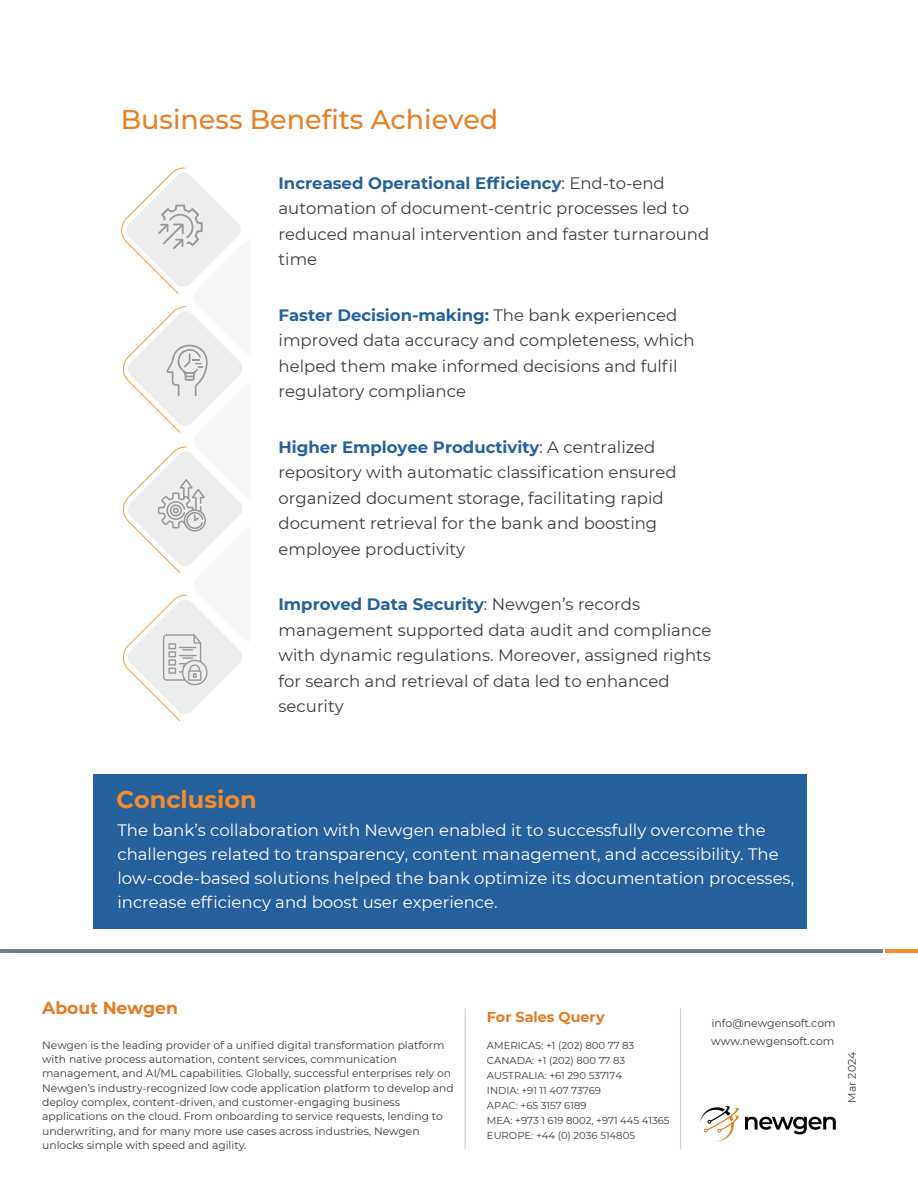
<style>
.page{position:relative;width:918px;height:1188px;background:#fff}
.page>*{position:absolute;margin:0;border:0;box-sizing:border-box;transform-origin:0 0}
.t1{font:500 27px "Montserrat";color:#e88027}
.t2{font:700 24px "Montserrat";color:#f68b29}
.t3{font:700 17.25px "Montserrat";color:#e37c25}
.t4{font:16.5px/25.5px "Montserrat";color:#3d3d3d}
.t5{font:16.5px/24px "Montserrat";color:#fff}
.t6{font:700 14.4px "Montserrat";color:#e37c25}
.t7{font:11.85px "Myriad Pro";color:#1a1a18;scale:.21 1}
.t8{font:10.95px/17.2px "Montserrat";color:#3b3b39}
.t9{font:10.8px/14.4px "Montserrat";color:#3b3b39}
.t10{font:10.05px/14.9px "Montserrat";color:#3b3b39}
.t11{font:8.55px "Myriad Pro";color:#1a1a18;scale:.34 1}
.s1{font-weight:700;color:#25629d}
.s2{font-size:10.95px}
</style>
<div class="page">
<hr style="left:0;top:950px;width:883px;height:3px;background:#6b838d">
<hr style="left:886px;top:950px;width:32px;height:3px;background:#f68b28">
<div style="left:93px;top:775px;width:714px;height:154px;background:#25629d"></div>
<hr style="left:11px;top:952px;width:870px;height:1px;background:#727373">
<hr style="left:680px;top:1009px;width:1px;height:140px;background:#cfcfce">
<hr style="left:465px;top:1009px;width:1px;height:140px;background:#cfcfce">
<svg style="left:745px;top:1117px;width:91px;height:17px"></svg>
<svg style="left:700px;top:1106px;width:39px;height:35px"></svg>
<svg style="left:121px;top:167px;width:121px;height:555px"></svg>
<h1 class="t1" style="left:121px;top:101px;width:379px">Business Benefits Achieved</h1>
<p class="t4" style="left:279px;top:169px;width:432px"><span class="s1">Increased Operational Efficiency</span>: End-to-end automation of document-centric processes led to reduced manual intervention and faster turnaround time</p>
<p class="t4" style="left:279px;top:301px;width:417px"><span class="s1">Faster Decision-making:</span> The bank experienced improved data accuracy and completeness, which helped them make informed decisions and fulfil regulatory compliance</p>
<p class="t4" style="left:279px;top:433px;width:400px"><span class="s1">Higher Employee Productivity</span>: A centralized repository with automatic classification ensured organized document storage, facilitating rapid document retrieval for the bank and boosting employee productivity</p>
<p class="t4" style="left:279px;top:591px;width:434px"><span class="s1">Improved Data Security</span>: Newgen’s records management supported data audit and compliance with dynamic regulations. Moreover, assigned rights for search and retrieval of data led to enhanced security</p>
<h2 class="t2" style="left:117px;top:782px;width:142px">Conclusion</h2>
<p class="t5" style="left:117px;top:817px;width:678px">The bank’s collaboration with Newgen enabled it to successfully overcome the challenges related to transparency, content management, and accessibility. The low-code-based solutions helped the bank optimize its documentation processes, increase efficiency and boost user experience.</p>
<p class="t3" style="left:42px;top:995px;width:137px">About Newgen</p>
<p class="t9" style="left:42px;top:1037px;width:413px">Newgen is the leading provider of a unified digital transformation platform with native process automation, content services, communication management, and AI/ML capabilities. Globally, successful enterprises rely on Newgen’s industry-recognized low code application platform to develop and deploy complex, content-driven, and customer-engaging business applications on the cloud. From onboarding to service requests, lending to underwriting, and for many more use cases across industries, Newgen unlocks simple with speed and agility.</p>
<p class="t6" style="left:487px;top:1007px;width:119px">For Sales Query</p>
<p class="t10" style="left:487px;top:1038px;width:184px">AMERICAS: +1 (202) 800 77 83<br>CANADA: +1 (202) 800 77 83<br>AUSTRALIA: +61 290 537174<br>INDIA: +91 11 407 73769<br>APAC: +65 3157 6189<br>MEA: +973 1 619 8002, +971 445 41365<br>EUROPE: +44 (0) 2036 514805</p>
<p class="t8" style="left:711px;top:1014px;width:126px">info@newgensoft.com www.newgensoft.com</p>
<p class="t11" style="left:217px;top:1054px;width:534px"><span class="s2">https://newgensoft.com/platform/content-services-platform/</span> https://newgensoft.com/platform/omnichannel-customer-engagement/</p>
<p class="t8" style="left:843px;top:1103px;width:52px;rotate:-90deg">Mar 2024</p>
<p class="t7" style="left:43px;top:1067px;width:360px">https://newgensoft.com/platform/omnichannel-customer-engagement/</p>
</div>
